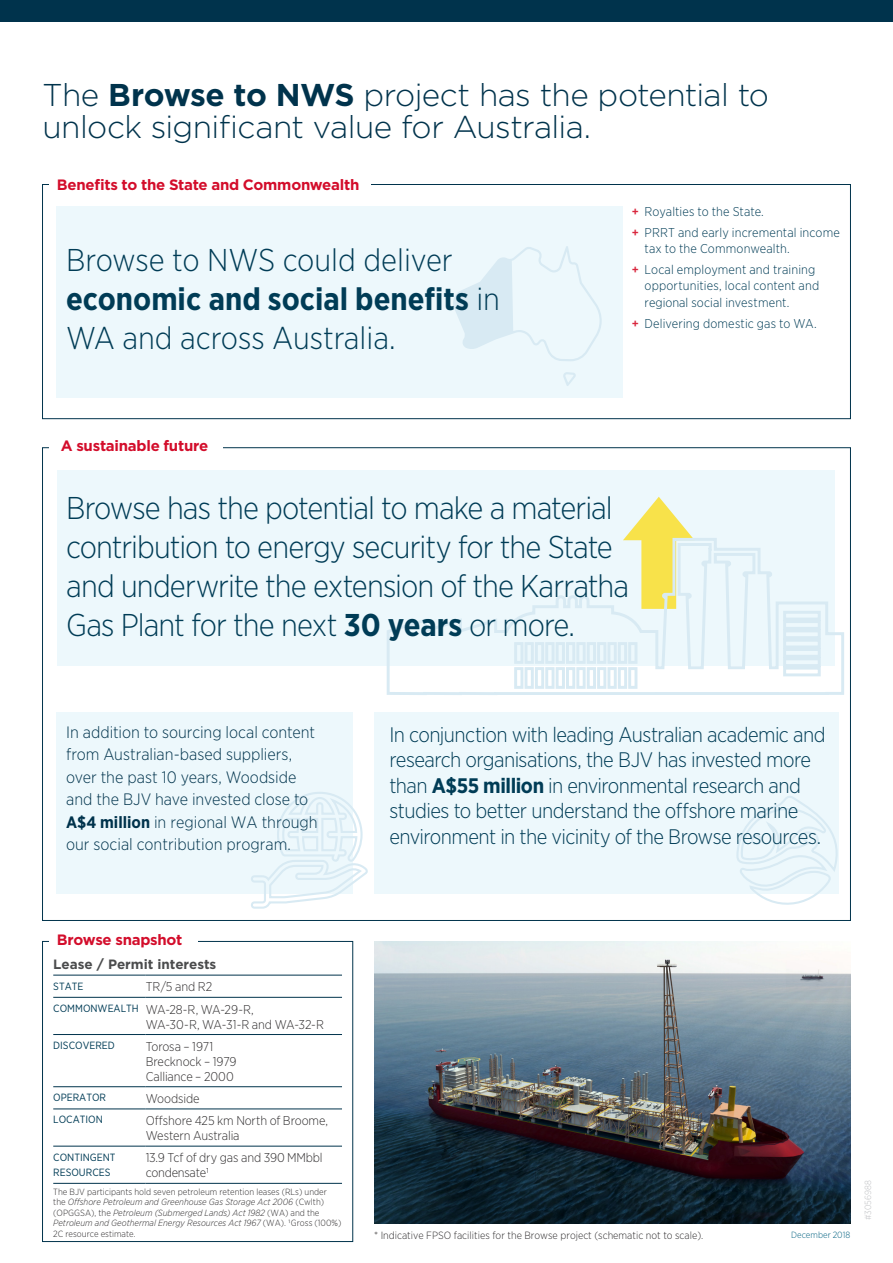
<style>
.page{position:relative;width:893px;height:1263px;background:#fff}
.page>*{position:absolute;margin:0;border:0;box-sizing:border-box;transform-origin:0 0}
.Years__graphs{font:300 31.5px/39px "Gotham Narrow";letter-spacing:-.025em;color:#003c56}
.Pull_Quote_Red{font:300 31.5px/31.5px "Gotham";letter-spacing:-.02em;color:#00334c}
.Years__graphs-2{font:300 31.5px/39px "Gotham Narrow";color:#003c56}
.Years__graphs-3{font:300 21px/25.5px "Gotham Narrow";letter-spacing:-.025em;color:#003c56}
.Highlight_box_-_bull{font:300 16.5px/22.5px "Gotham Narrow";color:#00334c}
.HD1{font:700 15px "Gotham";letter-spacing:-.015em;color:#d30d2b}
.t1{font:700 13.5px "Gotham";color:#4b4c4d}
.t2{font:300 12.75px/16.5px "Gotham Narrow";letter-spacing:.01em;color:#003c56}
.Body_Copy{font:300 12.75px/15px "Gotham Narrow";letter-spacing:-.01em;color:#312f30}
.Body_Copy-2{font:300 10.5px "Gotham Narrow";color:#312f30}
.Body_Copy-3{font:10.5px/15px "Gotham Narrow";color:#003c56}
.Body_Copy-4{font:300 9px/10.5px "Gotham Narrow";color:#312f30}
.BULLET{font:300 9px "Gotham Narrow";letter-spacing:.005em;color:#006180}
.Highlight_box_-_bull-2{font:300 9px "Gotham Narrow";color:#bfc0c3}
.s1{font-weight:700}
.s2{font-weight:500;color:#d9263d}
.s3{font-style:italic}
</style>
<div class="page">
<div style="left:57px;top:206px;width:566px;height:191px;background:#edf8fc"></div>
<div style="left:57px;top:471px;width:777px;height:195px;background:#edf8fc"></div>
<svg style="left:626px;top:497px;width:65px;height:39px"></svg>
<svg style="left:386px;top:536px;width:458px;height:159px"></svg>
<div style="left:42px;top:941px;width:311px;height:301px;border:1px solid #00334c"></div>
<div style="left:49px;top:929px;width:149px;height:25px;background:#fff"></div>
<svg style="left:563px;top:372px;width:13px;height:14px"></svg>
<svg style="left:453px;top:246px;width:149px;height:115px"></svg>
<div style="left:0;top:0;width:893px;height:21px;background:#00334c"></div>
<div style="left:57px;top:713px;width:296px;height:181px;background:#edf8fc"></div>
<div style="left:374px;top:713px;width:464px;height:181px;background:#edf8fc"></div>
<svg style="left:251px;top:792px;width:117px;height:117px"></svg>
<svg style="left:736px;top:793px;width:103px;height:112px"></svg>
<img style="left:374px;top:941px;width:476px;height:282px">
<hr style="left:53px;top:975px;width:93px;height:1px;background:#00334c">
<hr style="left:146px;top:975px;width:196px;height:1px;background:#00334c">
<hr style="left:53px;top:997px;width:93px;height:1px;background:#00334c">
<hr style="left:146px;top:997px;width:196px;height:1px;background:#00334c">
<hr style="left:53px;top:1034px;width:93px;height:1px;background:#00334c">
<hr style="left:146px;top:1034px;width:196px;height:1px;background:#00334c">
<hr style="left:53px;top:1086px;width:93px;height:1px;background:#00334c">
<hr style="left:146px;top:1086px;width:196px;height:1px;background:#00334c">
<hr style="left:53px;top:1109px;width:93px;height:1px;background:#00334c">
<hr style="left:146px;top:1109px;width:196px;height:1px;background:#00334c">
<hr style="left:53px;top:1146px;width:93px;height:1px;background:#00334c">
<hr style="left:146px;top:1146px;width:196px;height:1px;background:#00334c">
<hr style="left:53px;top:1183px;width:93px;height:1px;background:#00334c">
<hr style="left:146px;top:1183px;width:196px;height:1px;background:#00334c">
<p class="Pull_Quote_Red" style="left:43px;top:79px;width:728px">The <span class="s1">Browse to NWS</span> project has the potential to unlock significant value for Australia.</p>
<p class="HD1" style="left:57px;top:175px;width:304px">Benefits to the State and Commonwealth</p>
<p class="Years__graphs-2" style="left:66px;top:240px;width:435px">Browse to NWS could deliver <span class="s1">economic and social benefits</span> in<br>WA and across Australia.</p>
<p class="t2" style="left:632px;top:203px;width:134px"><span class="s2">+</span> Royalties to the State.</p>
<p class="t2" style="left:645px;top:224px;width:197px;text-indent:-13px"><span class="s2">+</span> PRRT and early incremental income tax to the Commonwealth.</p>
<p class="t2" style="left:645px;top:261px;width:176px;text-indent:-13px"><span class="s2">+</span> Local employment and training opportunities, local content and regional social investment.</p>
<p class="t2" style="left:632px;top:315px;width:187px"><span class="s2">+</span> Delivering domestic gas to WA.</p>
<p class="HD1" style="left:61px;top:436px;width:149px">A sustainable future</p>
<p class="Years__graphs" style="left:66px;top:488px;width:564px">Browse has the potential to make a material contribution to energy security for the State and underwrite the extension of the Karratha Gas Plant for the next <span class="s1">30 years</span> or more.</p>
<p class="Highlight_box_-_bull" style="left:66px;top:720px;width:253px">In addition to sourcing local content from Australian-based suppliers, over the past 10 years, Woodside and the BJV have invested close to <span class="s1">A$4 million</span> in regional WA through our social contribution program.</p>
<p class="HD1" style="left:57px;top:929px;width:127px">Browse snapshot</p>
<h4 class="t1" style="left:53px;top:955px;width:165px">Lease / Permit interests</h4>
<p class="Body_Copy-3" style="left:53px;top:978px;width:32px">STATE</p>
<p class="Body_Copy" style="left:146px;top:979px;width:68px">TR/5 and R2</p>
<p class="Body_Copy-3" style="left:53px;top:1000px;width:87px">COMMONWEALTH</p>
<p class="Body_Copy" style="left:146px;top:1001px;width:180px">WA-28-R, WA-29-R,<br>WA-30-R, WA-31-R and WA-32-R</p>
<p class="Body_Copy-3" style="left:53px;top:1037px;width:63px">DISCOVERED</p>
<p class="Body_Copy" style="left:146px;top:1038px;width:92px">Torosa – 1971<br>Brecknock – 1979</p>
<p class="Body_Copy" style="left:146px;top:1068px;width:90px">Calliance – 2000</p>
<p class="Body_Copy-3" style="left:53px;top:1090px;width:54px">OPERATOR</p>
<p class="Body_Copy" style="left:146px;top:1091px;width:55px">Woodside</p>
<p class="Body_Copy-3" style="left:53px;top:1112px;width:51px">LOCATION</p>
<p class="Body_Copy" style="left:146px;top:1113px;width:184px">Offshore 425 km North of Broome,<br>Western Australia</p>
<p class="Body_Copy-3" style="left:53px;top:1149px;width:64px">CONTINGENT<br>RESOURCES</p>
<p class="Body_Copy" style="left:146px;top:1150px;width:178px">13.9 Tcf of dry gas and 390 MMbbl condensate1</p>
<p class="Body_Copy-4" style="left:53px;top:1186px;width:290px">The BJV participants hold seven petroleum retention leases (RLs) under the <span class="s3">Offshore Petroleum and Greenhouse Gas Storage Act 2006</span> (Cwlth) (OPGGSA), the <span class="s3">Petroleum (Submerged Lands) Act 1982</span> (WA) and the <span class="s3">Petroleum and Geothermal Energy Resources Act 1967</span> (WA). 1Gross (100%)<br>2C resource estimate.</p>
<p class="Years__graphs-3" style="left:389px;top:721px;width:438px">In conjunction with leading Australian academic and research organisations, the BJV has invested more than <span class="s1">A$55 million</span> in environmental research and studies to better understand the offshore marine environment in the vicinity of the Browse resources.</p>
<p class="Body_Copy-2" style="left:374px;top:1229px;width:331px">* Indicative FPSO facilities for the Browse project (schematic not to scale).</p>
<p class="BULLET" style="left:791px;top:1229px;width:61px">December 2018</p>
<p class="Highlight_box_-_bull-2" style="left:862px;top:1220px;width:41px;rotate:-90deg">#3056988</p>
</div>
